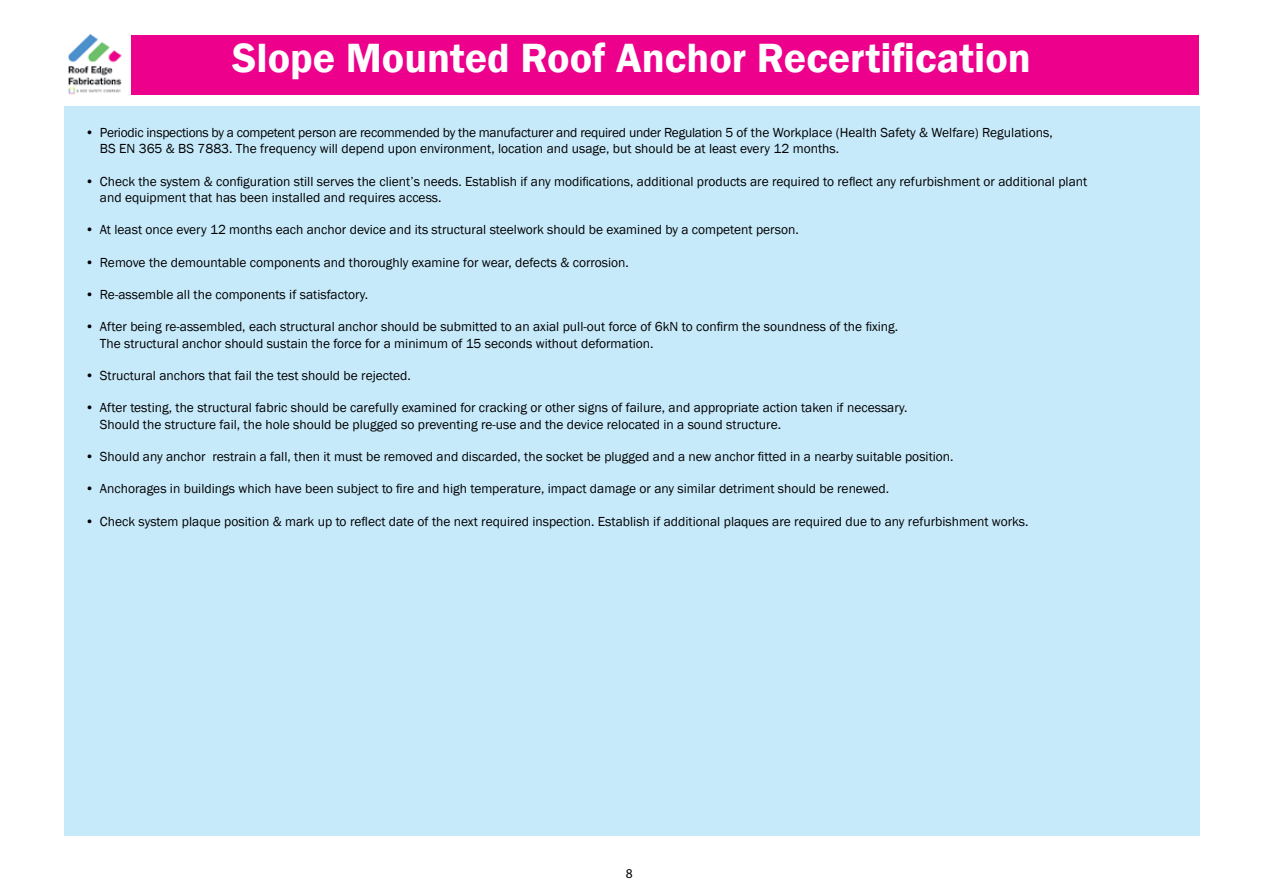
<style>
.page{position:relative;width:1263px;height:893px;background:#fff}
.page>*{position:absolute;margin:0;border:0;box-sizing:border-box;transform-origin:0 0}
.t1{font:600 42px "Franklin Gothic";color:#fff}
.t2{font:13.5px/16.2px "Franklin Gothic";color:#000}
.t3{font:13.5px "Myriad Pro";color:#000}
</style>
<div class="page">
<div style="left:131px;top:36px;width:1068px;height:59px;background:#ec008c"></div>
<div style="left:64px;top:106px;width:1135px;height:730px;background:#c7eafb"></div>
<img style="left:68px;top:34px;width:54px;height:61px">
<h1 class="t1" style="left:232px;top:32px;width:800px">Slope Mounted Roof Anchor Recertification</h1>
<p class="t2" style="left:100px;top:125px;width:954px;text-indent:-15px">• Periodic inspections by a competent person are recommended by the manufacturer and required under Regulation 5 of the Workplace (Health Safety &amp; Welfare) Regulations,<br>BS EN 365 &amp; BS 7883. The frequency will depend upon environment, location and usage, but should be at least every 12 months.</p>
<p class="t2" style="left:100px;top:173px;width:989px;text-indent:-15px">• Check the system &amp; configuration still serves the client’s needs. Establish if any modifications, additional products are required to reflect any refurbishment or additional plant and equipment that has been installed and requires access.</p>
<p class="t2" style="left:85px;top:222px;width:715px">• At least once every 12 months each anchor device and its structural steelwork should be examined by a competent person.</p>
<p class="t2" style="left:85px;top:254px;width:545px">• Remove the demountable components and thoroughly examine for wear, defects &amp; corrosion.</p>
<p class="t2" style="left:85px;top:287px;width:285px">• Re-assemble all the components if satisfactory.</p>
<p class="t2" style="left:100px;top:319px;width:800px;text-indent:-15px">• After being re-assembled, each structural anchor should be submitted to an axial pull-out force of 6kN to confirm the soundness of the fixing.<br>The structural anchor should sustain the force for a minimum of 15 seconds without deformation.</p>
<p class="t2" style="left:85px;top:368px;width:327px">• Structural anchors that fail the test should be rejected.</p>
<p class="t2" style="left:100px;top:400px;width:809px;text-indent:-15px">• After testing, the structural fabric should be carefully examined for cracking or other signs of failure, and appropriate action taken if necessary.<br>Should the structure fail, the hole should be plugged so preventing re-use and the device relocated in a sound structure.</p>
<p class="t2" style="left:85px;top:449px;width:870px">• Should any anchor restrain a fall, then it must be removed and discarded, the socket be plugged and a new anchor fitted in a nearby suitable position.</p>
<p class="t2" style="left:85px;top:481px;width:806px">• Anchorages in buildings which have been subject to fire and high temperature, impact damage or any similar detriment should be renewed.</p>
<p class="t2" style="left:85px;top:514px;width:945px">• Check system plaque position &amp; mark up to reflect date of the next required inspection. Establish if additional plaques are required due to any refurbishment works.</p>
<p class="t3" style="left:626px;top:865px;width:8px">8</p>
</div>
